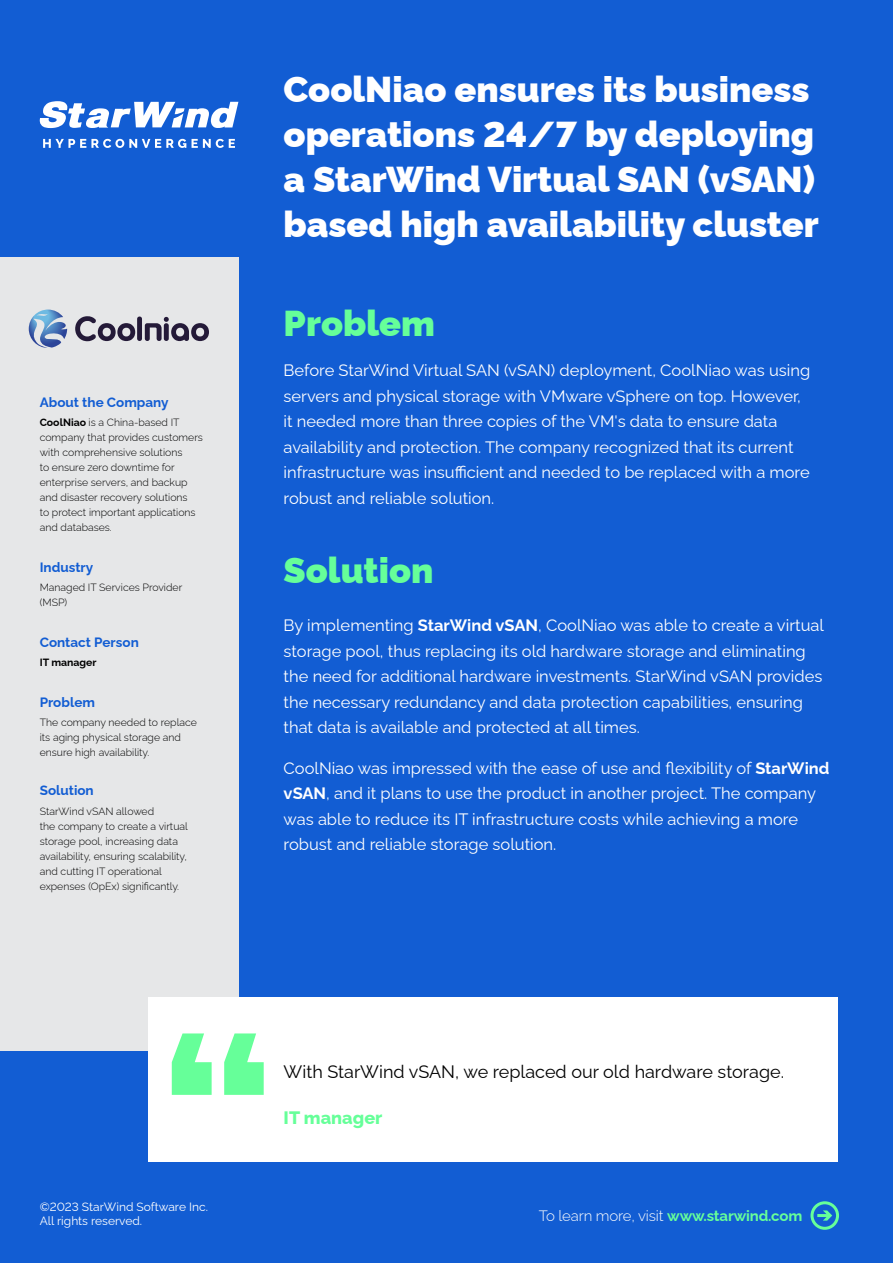
<style>
.page{position:relative;width:893px;height:1263px;background:#125dd3}
.page>*{position:absolute;margin:0;border:0;box-sizing:border-box;transform-origin:0 0}
.t1{font:900 36px/45px "Raleway";color:#fff}
.t2{font:900 36px "Raleway";color:#6f9}
.t3{font:18px "Raleway";color:#000}
.t4{font:800 18px "Raleway";color:#6f9}
.t5{font:16.5px/25.5px "Raleway";color:#fff}
.t6{font:300 15px "Raleway";letter-spacing:-.01em;color:#fff}
.t7{font:700 13.5px "Raleway";color:#125dd3}
.t8{font:12px/14.4px "Raleway";color:#fff}
.t9{font:300 10.5px/15px "Raleway";color:#000}
.t10{font:700 10.5px "Raleway";color:#000}
.s1{font-weight:700}
.s2{font-weight:700;color:#6f9}
</style>
<div class="page">
<div style="left:0;top:257px;width:238px;height:793px;background:#e6e7e8"></div>
<div style="left:810px;top:1201px;width:29px;height:29px;border:3px solid #6f9;border-radius:50%"></div>
<svg style="left:817px;top:1210px;width:15px;height:10px"></svg>
<div style="left:148px;top:997px;width:689px;height:165px;background:#fff"></div>
<svg style="left:172px;top:1033px;width:92px;height:62px"></svg>
<svg style="left:43px;top:139px;width:143px;height:9px"></svg>
<svg style="left:192px;top:139px;width:43px;height:9px"></svg>
<svg style="left:39px;top:101px;width:199px;height:27px"></svg>
<svg style="left:29px;top:310px;width:38px;height:38px"></svg>
<svg style="left:75px;top:316px;width:134px;height:25px"></svg>
<p class="t7" style="left:40px;top:391px;width:130px">About the Company</p>
<p class="t9" style="left:40px;top:414px;width:165px"><span class="s1">CoolNiao</span> is a China-based IT company that provides customers with comprehensive solutions<br>to ensure zero downtime for enterprise servers, and backup and disaster recovery solutions<br>to protect important applications and databases.</p>
<p class="t7" style="left:40px;top:556px;width:55px">Industry</p>
<p class="t9" style="left:40px;top:579px;width:144px">Managed IT Services Provider (MSP)</p>
<p class="t7" style="left:40px;top:631px;width:101px">Contact Person</p>
<p class="t10" style="left:40px;top:654px;width:58px">IT manager</p>
<p class="t7" style="left:40px;top:691px;width:57px">Problem</p>
<p class="t9" style="left:40px;top:714px;width:159px">The company needed to replace its aging physical storage and ensure high availability.</p>
<p class="t7" style="left:40px;top:779px;width:56px">Solution</p>
<p class="t9" style="left:40px;top:802px;width:150px">StarWind vSAN allowed<br>the company to create a virtual storage pool, increasing data availability, ensuring scalability, and cutting IT operational expenses (OpEx) significantly.</p>
<h1 class="t1" style="left:284px;top:63px;width:537px">CoolNiao ensures its business operations 24/7 by deploying a StarWind Virtual SAN (vSAN) based high availability cluster</h1>
<h1 class="t2" style="left:284px;top:294px;width:153px">Problem</h1>
<p class="t5" style="left:284px;top:356px;width:528px">Before StarWind Virtual SAN (vSAN) deployment, CoolNiao was using servers and physical storage with VMware vSphere on top. However, it needed more than three copies of the VM's data to ensure data availability and protection. The company recognized that its current infrastructure was insufficient and needed to be replaced with a more robust and reliable solution.</p>
<h1 class="t2" style="left:284px;top:542px;width:151px">Solution</h1>
<p class="t5" style="left:284px;top:611px;width:542px">By implementing <span class="s1">StarWind vSAN</span>, CoolNiao was able to create a virtual storage pool, thus replacing its old hardware storage and eliminating the need for additional hardware investments. StarWind vSAN provides the necessary redundancy and data protection capabilities, ensuring that data is available and protected at all times.</p>
<p class="t5" style="left:284px;top:753px;width:547px">CoolNiao was impressed with the ease of use and flexibility of <span class="s1">StarWind vSAN</span>, and it plans to use the product in another project. The company was able to reduce its IT infrastructure costs while achieving a more robust and reliable storage solution.</p>
<p class="t3" style="left:284px;top:1057px;width:502px">With StarWind vSAN, we replaced our old hardware storage.</p>
<p class="t4" style="left:284px;top:1103px;width:100px">IT manager</p>
<p class="t8" style="left:40px;top:1198px;width:170px">©2023 StarWind Software Inc.<br>All rights reserved.</p>
<p class="t6" style="left:539px;top:1203px;width:265px">To learn more, visit <span class="s2">www.starwind.com</span></p>
</div>
